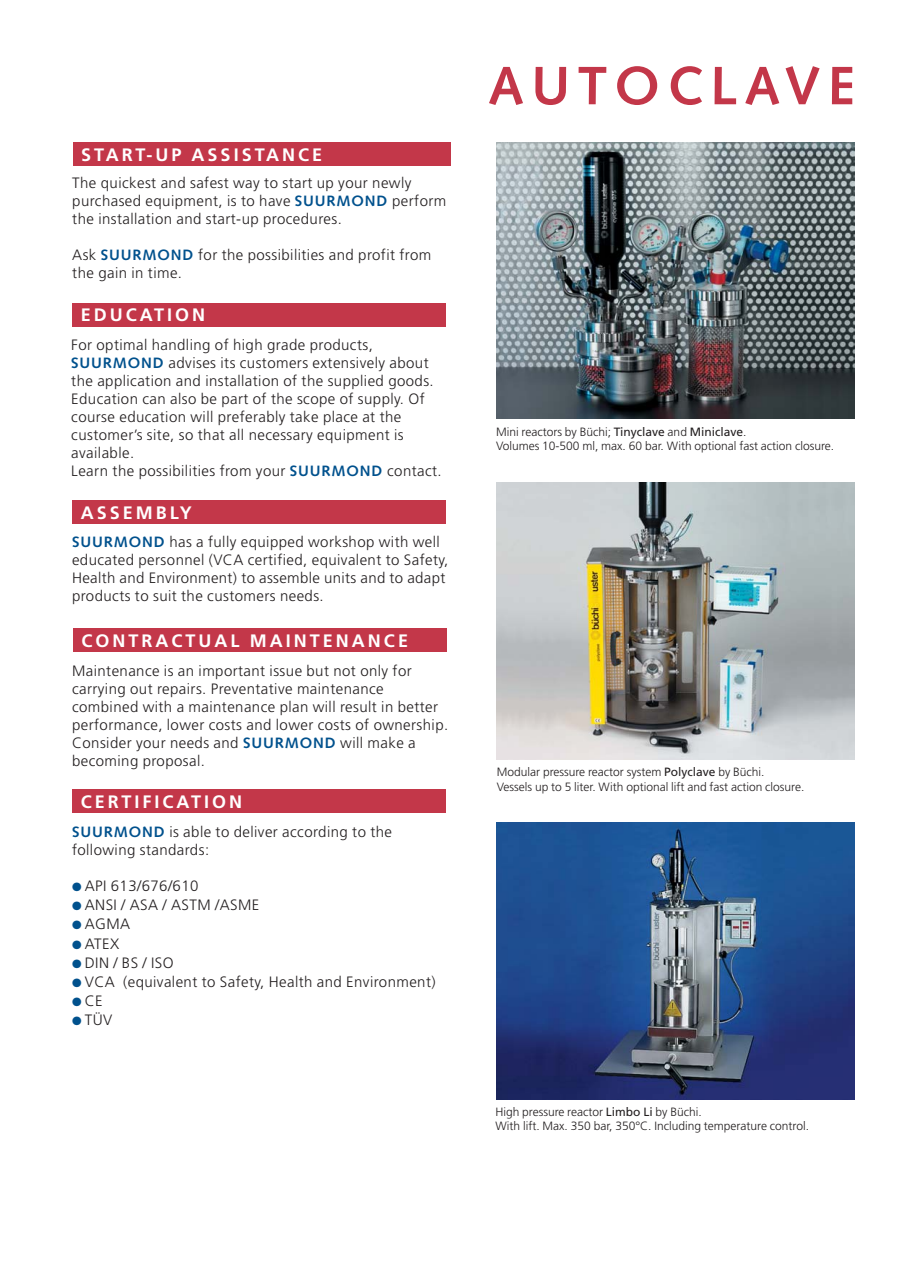
<style>
.page{position:relative;width:923px;height:1284px;background:#fff}
.page>*{position:absolute;margin:0;border:0;box-sizing:border-box;transform-origin:0 0}
.t1{font:700 54px "Syntax";letter-spacing:.135em;color:#c33749}
.t2{font:700 18px "Frutiger";letter-spacing:.165em;color:#fff}
.t3{font:300 15px/18px "Frutiger";letter-spacing:.03em;color:#231f20}
.t4{font:300 12px/14.4px "Frutiger";color:#231f20}
.s1{font-family:"Syntax";font-weight:700;color:#00518d}
.s2{color:#00518d}
.s3{font-weight:400}
</style>
<div class="page">
<div style="left:73px;top:303px;width:373px;height:24px;background:#c33749"></div>
<div style="left:73px;top:501px;width:373px;height:23px;background:#c33749"></div>
<div style="left:73px;top:790px;width:373px;height:23px;background:#c33749"></div>
<div style="left:73px;top:628px;width:373px;height:24px;background:#c33749"></div>
<img style="left:497px;top:823px;width:357px;height:276px">
<img style="left:497px;top:483px;width:357px;height:276px">
<img style="left:497px;top:142px;width:357px;height:277px">
<div style="left:73px;top:143px;width:377px;height:23px;background:#c33749"></div>
<p class="t2" style="left:81px;top:147px;width:242px">START-UP ASSISTANCE</p>
<p class="t3" style="left:72px;top:175px;width:375px">The quickest and safest way to start up your newly purchased equipment, is to have <span class="s1">SUURMOND</span> perform the installation and start-up procedures.</p>
<p class="t3" style="left:72px;top:247px;width:360px">Ask <span class="s1">SUURMOND</span> for the possibilities and profit from the gain in time.</p>
<p class="t2" style="left:81px;top:308px;width:126px">EDUCATION</p>
<p class="t3" style="left:71px;top:337px;width:372px">For optimal handling of high grade products, <span class="s1">SUURMOND</span> advises its customers extensively about the application and installation of the supplied goods.<br>Education can also be part of the scope of supply. Of course education will preferably take place at the customer’s site, so that all necessary equipment is available.<br>Learn the possibilities from your <span class="s1">SUURMOND</span> contact.</p>
<p class="t2" style="left:81px;top:505px;width:113px">ASSEMBLY</p>
<p class="t3" style="left:72px;top:534px;width:378px"><span class="s1">SUURMOND</span> has a fully equipped workshop with well educated personnel (VCA certified, equivalent to Safety, Health and Environment) to assemble units and to adapt products to suit the customers needs.</p>
<p class="t2" style="left:82px;top:633px;width:328px">CONTRACTUAL MAINTENANCE</p>
<p class="t3" style="left:72px;top:663px;width:378px">Maintenance is an important issue but not only for carrying out repairs. Preventative maintenance combined with a maintenance plan will result in better performance, lower costs and lower costs of ownership.<br>Consider your needs and <span class="s1">SUURMOND</span> will make a becoming proposal.</p>
<p class="t2" style="left:81px;top:795px;width:163px">CERTIFICATION</p>
<p class="t3" style="left:72px;top:824px;width:321px"><span class="s1">SUURMOND</span> is able to deliver according to the following standards:</p>
<p class="t3" style="left:72px;top:878px;width:128px"><span class="s2">●</span> API 613/676/610</p>
<p class="t3" style="left:72px;top:897px;width:189px"><span class="s2">●</span> ANSI / ASA / ASTM /ASME</p>
<p class="t3" style="left:72px;top:916px;width:60px"><span class="s2">●</span> AGMA</p>
<p class="t3" style="left:72px;top:935px;width:49px"><span class="s2">●</span> ATEX</p>
<p class="t3" style="left:72px;top:955px;width:103px"><span class="s2">●</span> DIN / BS / ISO</p>
<p class="t3" style="left:72px;top:974px;width:365px"><span class="s2">●</span> VCA (equivalent to Safety, Health and Environment)</p>
<p class="t3" style="left:72px;top:993px;width:32px"><span class="s2">●</span> CE</p>
<p class="t3" style="left:72px;top:1012px;width:42px"><span class="s2">●</span> TÜV</p>
<h1 class="t1" style="left:488px;top:64px;width:368px">AUTOCLAVE</h1>
<p class="t4" style="left:496px;top:425px;width:339px">Mini reactors by Büchi; <span class="s3">Tinyclave</span> and <span class="s3">Miniclave</span>.<br>Volumes 10-500 ml, max. 60 bar. With optional fast action closure.</p>
<p class="t4" style="left:497px;top:766px;width:309px">Modular pressure reactor system <span class="s3">Polyclave</span> by Büchi.<br>Vessels up to 5 liter. With optional lift and fast action closure.</p>
<p class="t4" style="left:495px;top:1105px;width:315px">High pressure reactor <span class="s3">Limbo Li</span> by Büchi.<br>With lift. Max. 350 bar, 350°C. Including temperature control.</p>
</div>
